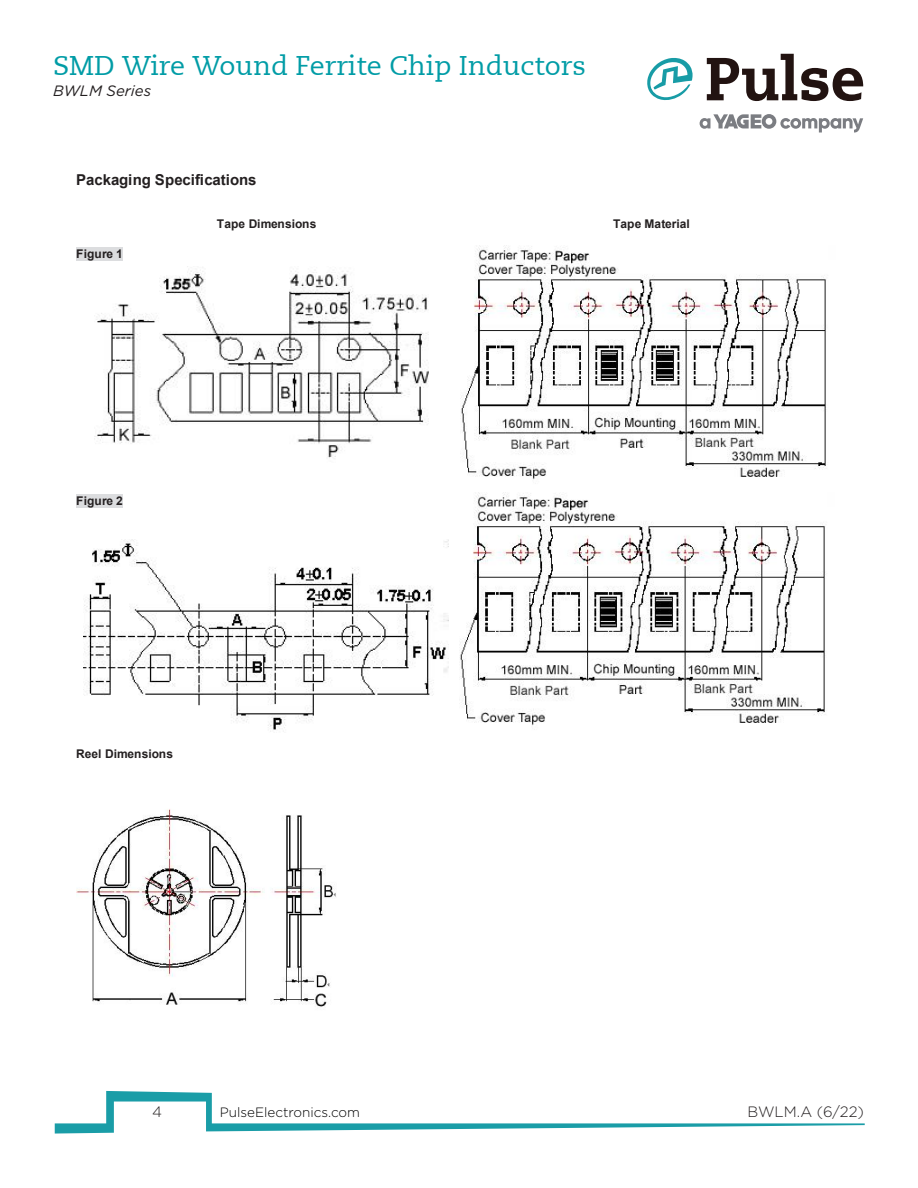
<style>
.page{position:relative;width:918px;height:1188px;background:#fff}
.page>*{position:absolute;margin:0;border:0;box-sizing:border-box;transform-origin:0 0}
.t1{font:27px "Caecilia LT";color:#009ca6}
.t2{font:700 15px "Arial";letter-spacing:-.005em;color:#231f20}
.t3{font:300 15px "Gotham";color:#231f20}
.t4{font:italic 15px "Gotham";color:#231f20}
.t5{font:300 13.5px "Gotham";color:#000}
.t6{font:700 12px "Arial";letter-spacing:.005em;color:#231f20}
</style>
<div class="page">
<svg style="left:700px;top:114px;width:163px;height:19px"></svg>
<svg style="left:707px;top:54px;width:156px;height:47px"></svg>
<svg style="left:647px;top:58px;width:46px;height:43px"></svg>
<svg style="left:55px;top:1091px;width:810px;height:43px"></svg>
<div style="left:76px;top:247px;width:47px;height:14px;background:#dcdddf"></div>
<img style="left:94px;top:271px;width:335px;height:188px">
<img style="left:461px;top:246px;width:365px;height:234px">
<div style="left:76px;top:494px;width:47px;height:14px;background:#dcdddf"></div>
<img style="left:84px;top:539px;width:365px;height:193px">
<img style="left:460px;top:492px;width:366px;height:234px">
<img style="left:76px;top:809px;width:260px;height:198px">
<h1 class="t1" style="left:53px;top:50px;width:534px">SMD Wire Wound Ferrite Chip Inductors</h1>
<p class="t4" style="left:53px;top:81px;width:99px">BWLM Series</p>
<p class="t2" style="left:76px;top:169px;width:182px">Packaging Specifications</p>
<p class="t6" style="left:217px;top:216px;width:101px">Tape Dimensions</p>
<p class="t6" style="left:613px;top:216px;width:78px">Tape Material</p>
<p class="t6" style="left:76px;top:246px;width:48px">Figure 1</p>
<p class="t6" style="left:76px;top:493px;width:48px">Figure 2</p>
<p class="t6" style="left:76px;top:746px;width:98px">Reel Dimensions</p>
<p class="t6" style="left:225px;top:1099px;width:23px">Fig.</p>
<p class="t3" style="left:152px;top:1103px;width:11px">4</p>
<p class="t5" style="left:220px;top:1104px;width:142px">PulseElectronics.com</p>
<p class="t3" style="left:747px;top:1103px;width:118px">BWLM.A (6/22)</p>
<p class="t6" style="left:265px;top:1112px;width:10px">A</p>
<p class="t6" style="left:308px;top:1112px;width:10px">B</p>
<p class="t6" style="left:352px;top:1112px;width:9px">T</p>
<p class="t6" style="left:767px;top:1112px;width:68px">PCS / REEL</p>
</div>
